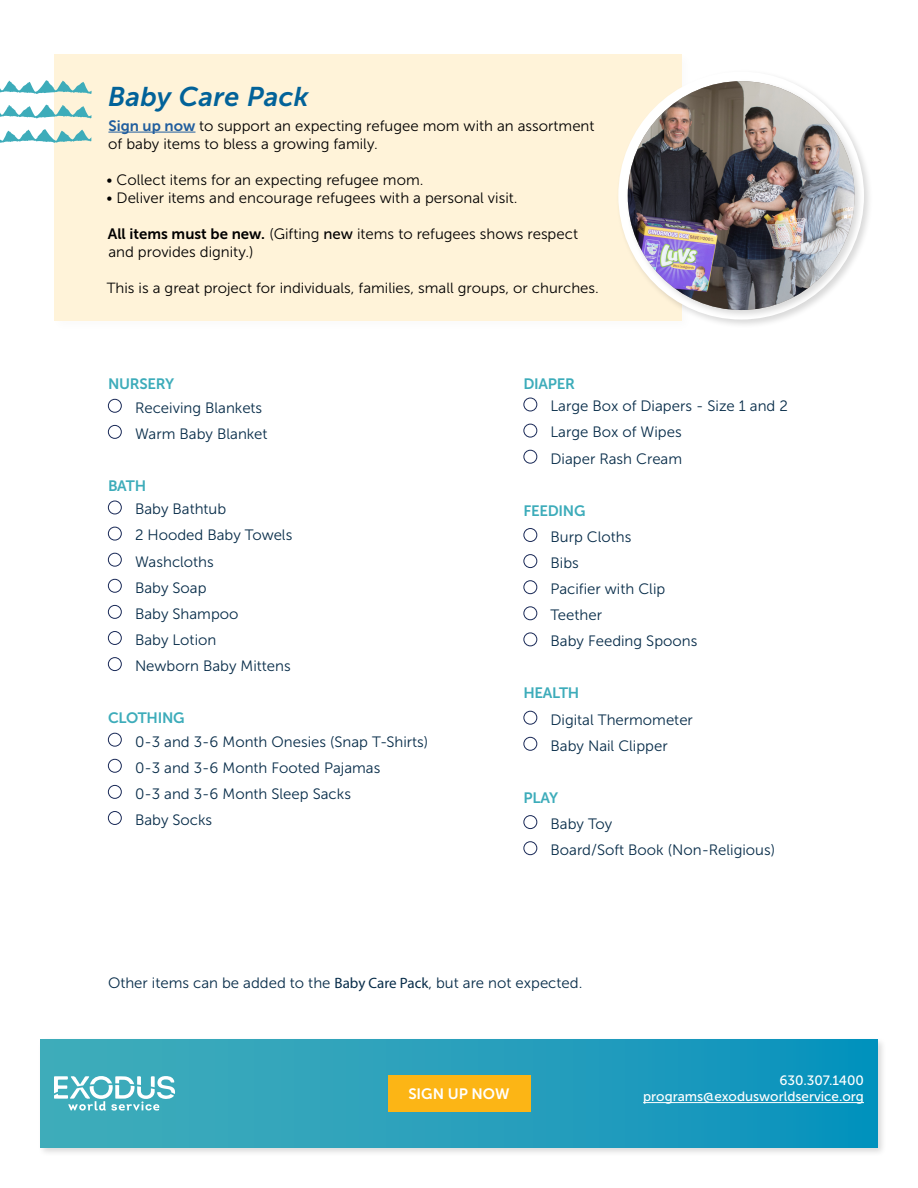
<style>
.page{position:relative;width:918px;height:1188px;background:#fff}
.page>*{position:absolute;margin:0;border:0;box-sizing:border-box;transform-origin:0 0}
.t1{font:italic 27px "Museo Sans 700";letter-spacing:.01em;color:#026299}
.t2{font:15px/26.1px "Museo Sans 300";color:#072c49}
.t3{font:15px/18px "Museo Sans 300";color:#000}
.t4{font:15px "Museo Sans 700";letter-spacing:-.02em;color:#3dacba}
.t5{font:15px "Museo Sans 700";color:#fff}
.t6{font:14.7px "Museo Sans 300";color:#000}
.t7{font:13.5px "Museo Sans 500";color:#fff}
.s1{font-family:"Museo Sans 700";color:#215e9e}
.s2{font-family:"Museo Sans 700"}
.s3{font-family:"Museo Sans 500"}
.s4{font-family:"Myriad Pro"}
</style>
<div class="page">
<div style="left:38px;top:1037px;width:849px;height:120px;background:#000;opacity:.15"></div>
<div style="left:40px;top:1040px;width:838px;height:108px;background:linear-gradient(to right,#44adba,#0a92bd)"></div>
<div style="left:54px;top:54px;width:627px;height:267px;background:#fff3d9"></div>
<svg style="left:0;top:105px;width:91px;height:13px"></svg>
<svg style="left:0;top:80px;width:92px;height:14px"></svg>
<svg style="left:0;top:129px;width:91px;height:14px"></svg>
<hr style="left:108px;top:132px;width:87px;height:1px;background:#215e9e">
<div style="left:615px;top:69px;width:259px;height:260px;background:#000;opacity:.15"></div>
<div style="left:625px;top:79px;width:239px;height:240px;background:#000;opacity:.15"></div>
<img style="left:628px;top:81px;width:227px;height:229px">
<svg style="left:54px;top:1076px;width:121px;height:35px"></svg>
<hr style="left:643px;top:1102px;width:221px;height:1px;background:#fff">
<div style="left:388px;top:1075px;width:142px;height:37px;background:#fcb515"></div>
<div style="left:108px;top:399px;width:14px;height:14px;border:1px solid #192957;border-radius:50%"></div>
<div style="left:108px;top:425px;width:14px;height:14px;border:1px solid #192957;border-radius:50%"></div>
<div style="left:108px;top:501px;width:14px;height:13px;border:1px solid #192957;border-radius:50%"></div>
<div style="left:108px;top:527px;width:14px;height:13px;border:1px solid #192957;border-radius:50%"></div>
<div style="left:108px;top:553px;width:14px;height:14px;border:1px solid #192957;border-radius:50%"></div>
<div style="left:108px;top:579px;width:14px;height:14px;border:1px solid #192957;border-radius:50%"></div>
<div style="left:108px;top:605px;width:14px;height:14px;border:1px solid #192957;border-radius:50%"></div>
<div style="left:108px;top:631px;width:14px;height:14px;border:1px solid #192957;border-radius:50%"></div>
<div style="left:108px;top:657px;width:14px;height:14px;border:1px solid #192957;border-radius:50%"></div>
<div style="left:108px;top:733px;width:14px;height:14px;border:1px solid #192957;border-radius:50%"></div>
<div style="left:108px;top:759px;width:14px;height:14px;border:1px solid #192957;border-radius:50%"></div>
<div style="left:108px;top:785px;width:14px;height:14px;border:1px solid #192957;border-radius:50%"></div>
<div style="left:108px;top:811px;width:14px;height:14px;border:1px solid #192957;border-radius:50%"></div>
<div style="left:524px;top:398px;width:13px;height:13px;border:1px solid #192957;border-radius:50%"></div>
<div style="left:524px;top:424px;width:13px;height:13px;border:1px solid #192957;border-radius:50%"></div>
<div style="left:524px;top:450px;width:13px;height:14px;border:1px solid #192957;border-radius:50%"></div>
<div style="left:524px;top:528px;width:13px;height:14px;border:1px solid #192957;border-radius:50%"></div>
<div style="left:524px;top:554px;width:13px;height:14px;border:1px solid #192957;border-radius:50%"></div>
<div style="left:524px;top:580px;width:13px;height:14px;border:1px solid #192957;border-radius:50%"></div>
<div style="left:524px;top:606px;width:13px;height:14px;border:1px solid #192957;border-radius:50%"></div>
<div style="left:524px;top:633px;width:13px;height:13px;border:1px solid #192957;border-radius:50%"></div>
<div style="left:524px;top:711px;width:13px;height:14px;border:1px solid #192957;border-radius:50%"></div>
<div style="left:524px;top:737px;width:13px;height:14px;border:1px solid #192957;border-radius:50%"></div>
<div style="left:524px;top:815px;width:13px;height:14px;border:1px solid #192957;border-radius:50%"></div>
<div style="left:524px;top:841px;width:13px;height:14px;border:1px solid #192957;border-radius:50%"></div>
<h1 class="t1" style="left:108px;top:81px;width:202px">Baby Care Pack</h1>
<p class="t3" style="left:108px;top:117px;width:488px"><span class="s1">Sign up now</span> to support an expecting refugee mom with an assortment of baby items to bless a growing family.</p>
<p class="t3" style="left:107px;top:171px;width:318px">• Collect items for an expecting refugee mom.</p>
<p class="t3" style="left:107px;top:189px;width:413px">• Deliver items and encourage refugees with a personal visit.</p>
<p class="t3" style="left:108px;top:225px;width:472px"><span class="s2">All items must be new.</span> (Gifting <span class="s3">new</span> items to refugees shows respect and provides dignity.)</p>
<p class="t6" style="left:107px;top:280px;width:494px">This is a great project for individuals, families, small groups, or churches.</p>
<p class="t4" style="left:108px;top:376px;width:68px">NURSERY</p>
<p class="t2" style="left:135px;top:395px;width:134px">Receiving Blankets<br>Warm Baby Blanket</p>
<p class="t4" style="left:108px;top:477px;width:40px">BATH</p>
<p class="t2" style="left:135px;top:496px;width:159px">Baby Bathtub<br>2 Hooded Baby Towels<br>Washcloths<br>Baby Soap<br>Baby Shampoo<br>Baby Lotion<br>Newborn Baby Mittens</p>
<p class="t4" style="left:108px;top:710px;width:78px">CLOTHING</p>
<p class="t2" style="left:135px;top:728px;width:295px">0-3 and 3-6 Month Onesies (Snap T-Shirts)<br>0-3 and 3-6 Month Footed Pajamas<br>0-3 and 3-6 Month Sleep Sacks<br>Baby Socks</p>
<p class="t4" style="left:524px;top:376px;width:53px">DIAPER</p>
<p class="t2" style="left:550px;top:393px;width:239px">Large Box of Diapers - Size 1 and 2<br>Large Box of Wipes<br>Diaper Rash Cream</p>
<p class="t4" style="left:524px;top:502px;width:63px">FEEDING</p>
<p class="t2" style="left:550px;top:524px;width:148px">Burp Cloths<br>Bibs<br>Pacifier with Clip<br>Teether<br>Baby Feeding Spoons</p>
<p class="t4" style="left:524px;top:685px;width:57px">HEALTH</p>
<p class="t2" style="left:550px;top:706px;width:144px">Digital Thermometer<br>Baby Nail Clipper</p>
<p class="t4" style="left:524px;top:789px;width:36px">PLAY</p>
<p class="t2" style="left:550px;top:811px;width:226px">Baby Toy<br>Board/Soft Book (Non-Religious)</p>
<p class="t2" style="left:108px;top:970px;width:476px">Other items can be added to the <span class="s4">Baby Care Pack</span>, but are not expected.</p>
<p class="t7" style="left:779px;top:1073px;width:86px">630.307.1400</p>
<p class="t5" style="left:408px;top:1086px;width:103px">SIGN UP NOW</p>
<p class="t7" style="left:643px;top:1089px;width:222px">programs@exodusworldservice.org</p>
</div>
